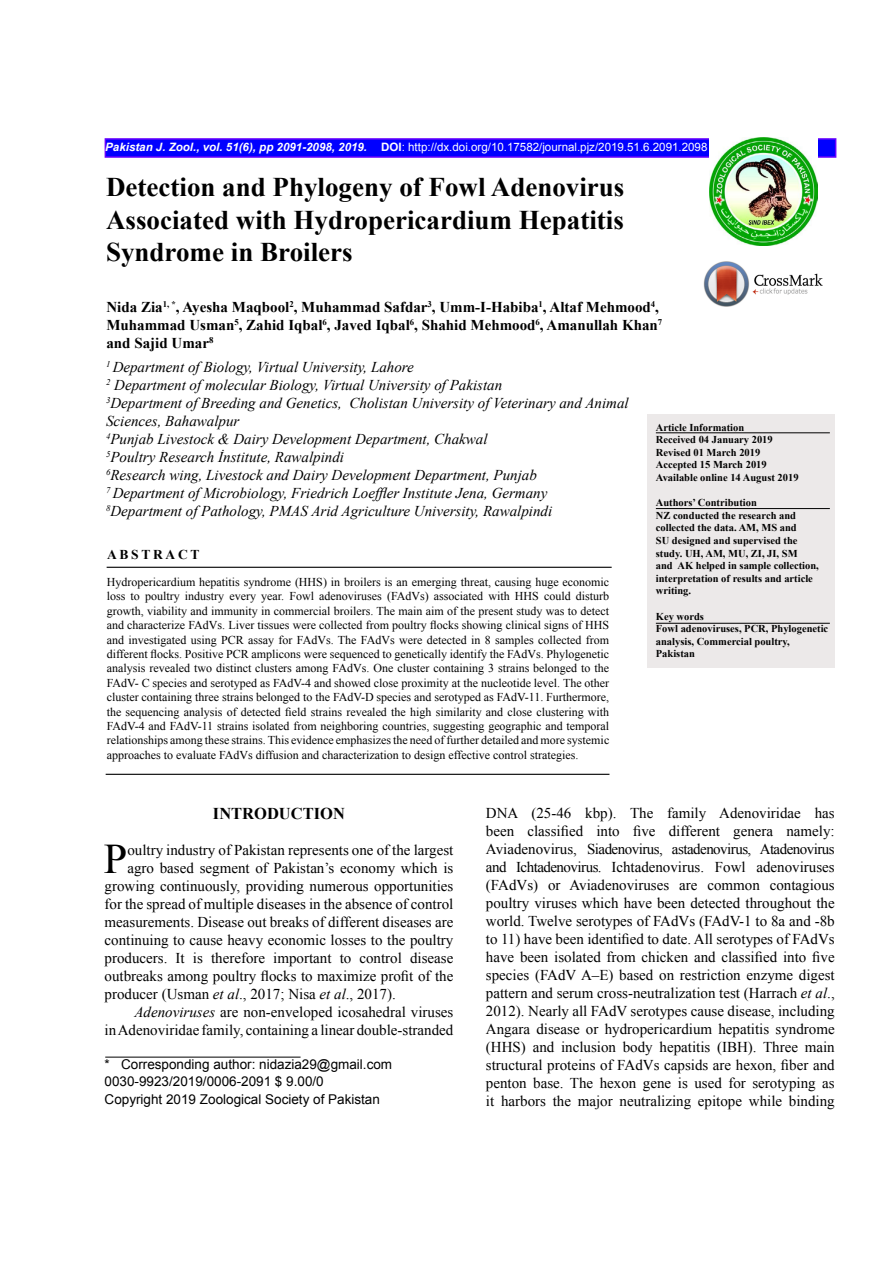
<style>
.page{position:relative;width:893px;height:1263px;background:#fff}
.page>*{position:absolute;margin:0;border:0;box-sizing:border-box;transform-origin:0 0}
.t1{font:42.15px "Times New Roman";color:#000}
.t2{font:700 27px/32.4px "Times New Roman";color:#000;text-align:justify}
.t3{font:700 16.5px "Times New Roman";color:#000}
.t4{font:15px/18px "Times New Roman";color:#000;text-align:justify}
.t5{font:italic 15px/18px "Times New Roman";color:#000}
.t6{font:700 15px/18px "Times New Roman";color:#000}
.t7{font:13.5px/16.2px "Arial";color:#000}
.t8{font:700 13.5px "Times New Roman";letter-spacing:.2em;color:#000}
.t9{font:12px/14.4px "Times New Roman";color:#000;text-align:justify}
.t10{font:11.55px "Arial";color:#fff}
.t11{font:700 10.5px/12.6px "Times New Roman";color:#000}
.s1{font-weight:700;font-style:italic}
.s2{font-weight:700}
.s3{font-style:italic}
</style>
<div class="page">
<img style="left:703px;top:261px;width:120px;height:45px">
<div style="left:105px;top:138px;width:731px;height:20px;background:#00f;border:2px solid #60f"></div>
<img style="left:709px;top:138px;width:108px;height:108px">
<div style="left:647px;top:414px;width:187px;height:254px;background:#ece9e9"></div>
<hr style="left:656px;top:508px;width:174px;height:1px;background:#000">
<hr style="left:107px;top:567px;width:505px;height:1px;background:#000">
<hr style="left:106px;top:774px;width:503px;height:1px;background:#000">
<hr style="left:656px;top:432px;width:174px;height:1px;background:#000">
<hr style="left:105px;top:1057px;width:196px;height:1px;background:#000">
<hr style="left:656px;top:623px;width:174px;height:1px;background:#000">
<p class="t10" style="left:105px;top:140px;width:604px"><span class="s1">Pakistan J. Zool., vol. 51(6), pp 2091-2098, 2019.</span> <span class="s2">DOI</span>: http://dx.doi.org/10.17582/journal.pjz/2019.51.6.2091.2098</p>
<h2 class="t2" style="left:106px;top:171px;width:520px">Detection and Phylogeny of Fowl Adenovirus Associated with Hydropericardium Hepatitis Syndrome in Broilers</h2>
<p class="t6" style="left:106px;top:298px;width:557px">Nida Zia<sup>1,</sup> <sup>*</sup>, Ayesha Maqbool<sup>2</sup>, Muhammad Safdar<sup>3</sup>, Umm-I-Habiba<sup>1</sup>, Altaf Mehmood<sup>4</sup>,<br>Muhammad Usman<sup>5</sup>, Zahid Iqbal<sup>6</sup>, Javed Iqbal<sup>6</sup>, Shahid Mehmood<sup>6</sup>, Amanullah Khan<sup>7 </sup>and Sajid Umar<sup>8</sup></p>
<p class="t5" style="left:106px;top:357px;width:524px"><sup>1</sup> Department of Biology, Virtual University, Lahore<br><sup>2</sup> Department of molecular Biology, Virtual University of Pakistan<br><sup>3</sup>Department of Breeding and Genetics, Cholistan University of Veterinary and Animal Sciences, Bahawalpur<br><sup>4</sup>Punjab Livestock &amp; Dairy Development Department, Chakwal<br><sup>5</sup>Poultry Research İnstitute, Rawalpindi<br><sup>6</sup>Research wing, Livestock and Dairy Development Department, Punjab<br><sup>7</sup> Department of Microbiology, Friedrich Loeffler Institute Jena, Germany<br><sup>8</sup>Department of Pathology, PMAS Arid Agriculture University, Rawalpindi</p>
<p class="t11" style="left:656px;top:420px;width:144px">Article Information<br>Received 04 January 2019<br>Revised 01 March 2019<br>Accepted 15 March 2019<br>Available online 14 August 2019</p>
<p class="t11" style="left:656px;top:496px;width:165px">Authors’ Contribution<br>NZ conducted the research and collected the data. AM, MS and<br>SU designed and supervised the study. UH, AM, MU, ZI, JI, SM<br>and AK helped in sample collection, interpretation of results and article writing.</p>
<p class="t11" style="left:656px;top:609px;width:174px">Key words<br>Fowl adenoviruses, PCR, Phylogenetic analysis, Commercial poultry,<br>Pakistan</p>
<p class="t8" style="left:107px;top:545px;width:94px">ABSTRACT</p>
<p class="t9" style="left:107px;top:575px;width:504px">Hydropericardium hepatitis syndrome (HHS) in broilers is an emerging threat, causing huge economic loss to poultry industry every year. Fowl adenoviruses (FAdVs) associated with HHS could disturb growth, viability and immunity in commercial broilers. The main aim of the present study was to detect and characterize FAdVs. Liver tissues were collected from poultry flocks showing clinical signs of HHS and investigated using PCR assay for FAdVs. The FAdVs were detected in 8 samples collected from different flocks. Positive PCR amplicons were sequenced to genetically identify the FAdVs. Phylogenetic analysis revealed two distinct clusters among FAdVs. One cluster containing 3 strains belonged to the FAdV- C species and serotyped as FAdV-4 and showed close proximity at the nucleotide level. The other cluster containing three strains belonged to the FAdV-D species and serotyped as FAdV-11. Furthermore, the sequencing analysis of detected field strains revealed the high similarity and close clustering with FAdV-4 and FAdV-11 strains isolated from neighboring countries, suggesting geographic and temporal relationships among these strains. This evidence emphasizes the need of further detailed and more systemic approaches to evaluate FAdVs diffusion and characterization to design effective control strategies.</p>
<p class="t3" style="left:213px;top:802px;width:133px">INTRODUCTION</p>
<h1 class="t1" style="left:104px;top:831px;width:25px">P</h1>
<p class="t4" style="left:127px;top:841px;width:327px">oultry industry of Pakistan represents one of the largest</p>
<p class="t4" style="left:127px;top:859px;width:327px">agro based segment of Pakistan’s economy which is</p>
<p class="t4" style="left:105px;top:877px;width:350px">growing continuously, providing numerous opportunities</p>
<p class="t4" style="left:105px;top:895px;width:350px">for the spread of multiple diseases in the absence of control</p>
<p class="t4" style="left:105px;top:913px;width:350px">measurements. Disease out breaks of different diseases are</p>
<p class="t4" style="left:105px;top:931px;width:350px">continuing to cause heavy economic losses to the poultry</p>
<p class="t4" style="left:105px;top:949px;width:350px">producers. It is therefore important to control disease</p>
<p class="t4" style="left:105px;top:967px;width:350px">outbreaks among poultry flocks to maximize profit of the</p>
<p class="t4" style="left:105px;top:985px;width:293px">producer (Usman <span class="s3">et al</span>., 2017; Nisa <span class="s3">et al</span>., 2017).</p>
<p class="t4" style="left:134px;top:1003px;width:320px"><span class="s3">Adenoviruses</span> are non-enveloped icosahedral viruses</p>
<p class="t4" style="left:105px;top:1021px;width:350px">in Adenoviridae family, containing a linear double-stranded</p>
<p class="t7" style="left:105px;top:1057px;width:289px">* Corresponding author: nidazia29@gmail.com<br>0030-9923/2019/0006-2091 $ 9.00/0</p>
<p class="t7" style="left:105px;top:1091px;width:277px">Copyright 2019 Zoological Society of Pakistan</p>
<p class="t4" style="left:486px;top:804px;width:350px">DNA (25-46 kbp). The family Adenoviridae has been classified into five different genera namely:<br>Aviadenovirus, Siadenovirus, astadenovirus, Atadenovirus and Ichtadenovirus. Ichtadenovirus. Fowl adenoviruses (FAdVs) or Aviadenoviruses are common contagious poultry viruses which have been detected throughout the world. Twelve serotypes of FAdVs (FAdV-1 to 8a and -8b to 11) have been identified to date. All serotypes of FAdVs have been isolated from chicken and classified into five species (FAdV A–E) based on restriction enzyme digest pattern and serum cross-neutralization test (Harrach <span class="s3">et al</span>., 2012). Nearly all FAdV serotypes cause disease, including Angara disease or hydropericardium hepatitis syndrome (HHS) and inclusion body hepatitis (IBH). Three main structural proteins of FAdVs capsids are hexon, fiber and penton base. The hexon gene is used for serotyping as it harbors the major neutralizing epitope while binding</p>
</div>
